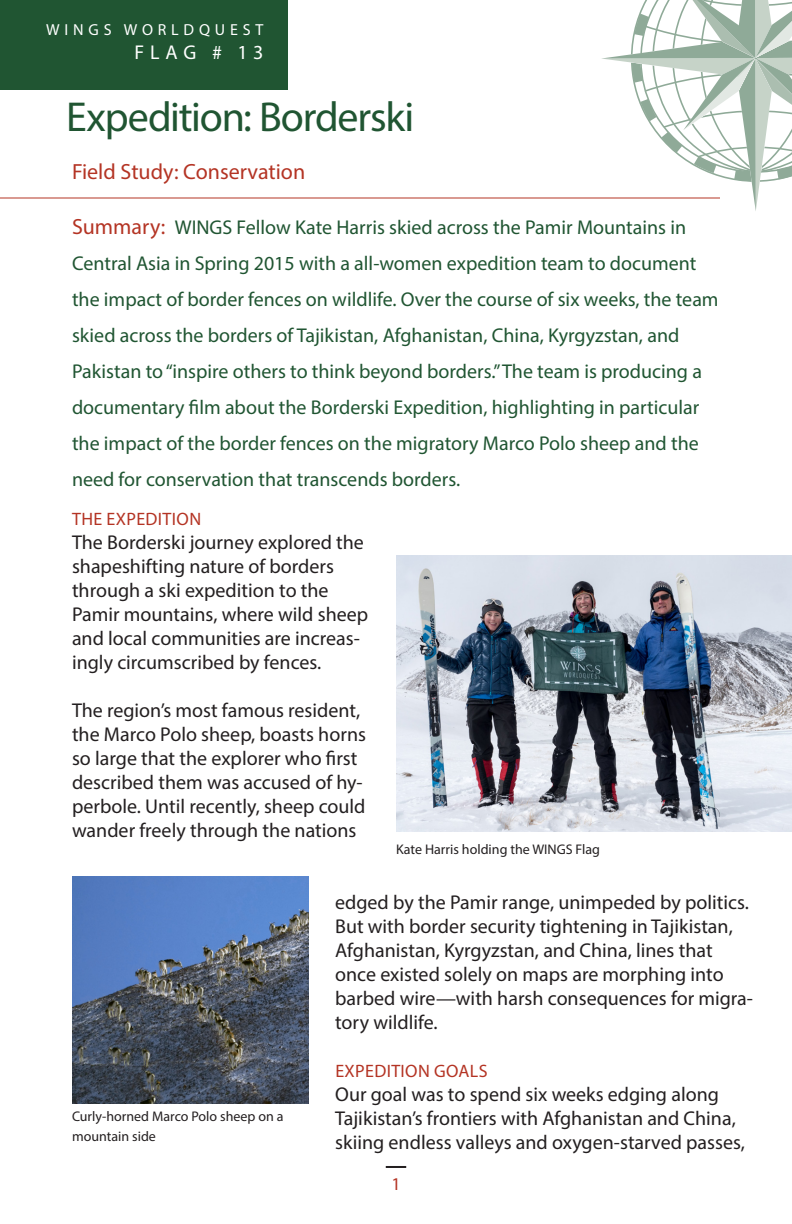
<style>
.page{position:relative;width:792px;height:1224px;background:#fff}
.page>*{position:absolute;margin:0;border:0;box-sizing:border-box;transform-origin:0 0}
._01_Headline_Confide{font:42px "Myriad Pro";letter-spacing:-.03em;color:#205532}
._02_Subhead_Varela{font:22px "Myriad Pro";color:#b43424}
._04_Varela_Paragraph{font:20px/24px "Myriad Pro";color:#231f20}
._03_Giovanni_Italic{font:20px/36px "Myriad Pro";color:#205532}
.t1{font:20px "Myriad Pro";letter-spacing:.29em;color:#fff}
._04_Varela_Paragraph-2{font:18px "Myriad Pro";letter-spacing:.02em;color:#b43424}
.t2{font:16px "Myriad Pro";letter-spacing:.3em;color:#fff}
._05_Univers_Italic_C{font:14px/20px "Myriad Pro";color:#231f20}
.s1{font-size:22px;color:#b43424}
</style>
<div class="page">
<hr style="left:386px;top:1166px;width:20px;height:2px;background:#231f20">
<div style="left:0;top:0;width:288px;height:89px;background:#205532"></div>
<hr style="left:0;top:198px;width:720px;height:1px;background:#b43424">
<img style="left:396px;top:555px;width:396px;height:276px">
<img style="left:72px;top:876px;width:236px;height:228px">
<svg style="left:601px;top:0;width:191px;height:211px"></svg>
<p class="t2" style="left:46px;top:20px;width:219px">WINGS WORLDQUEST</p>
<p class="t1" style="left:134px;top:40px;width:131px">FLAG # 13</p>
<p class="_01_Headline_Confide" style="left:66px;top:91px;width:349px">Expedition: Borderski</p>
<p class="_02_Subhead_Varela" style="left:72px;top:158px;width:235px">Field Study: Conservation</p>
<p class="_03_Giovanni_Italic" style="left:72px;top:209px;width:648px"><span class="s1">Summary:</span> WINGS Fellow Kate Harris skied across the Pamir Mountains in Central Asia in Spring 2015 with a all-women expedition team to document the impact of border fences on wildlife. Over the course of six weeks, the team skied across the borders of Tajikistan, Afghanistan, China, Kyrgyzstan, and Pakistan to “inspire others to think beyond borders.” The team is producing a documentary film about the Borderski Expedition, highlighting in particular the impact of the border fences on the migratory Marco Polo sheep and the need for conservation that transcends borders.</p>
<p class="_04_Varela_Paragraph-2" style="left:72px;top:508px;width:131px">THE EXPEDITION</p>
<p class="_04_Varela_Paragraph" style="left:72px;top:530px;width:298px">The Borderski journey explored the shapeshifting nature of borders through a ski expedition to the Pamir mountains, where wild sheep and local communities are increas&shy;ingly circumscribed by fences.</p>
<p class="_04_Varela_Paragraph" style="left:72px;top:698px;width:296px">The region’s most famous resident, the Marco Polo sheep, boasts horns so large that the explorer who first described them was accused of hy&shy;perbole. Until recently, sheep could wander freely through the nations</p>
<p class="_05_Univers_Italic_C" style="left:72px;top:1107px;width:213px">Curly-horned Marco Polo sheep on a mountain side</p>
<p class="_05_Univers_Italic_C" style="left:396px;top:839px;width:206px">Kate Harris holding the WINGS Flag</p>
<p class="_04_Varela_Paragraph" style="left:335px;top:890px;width:419px">edged by the Pamir range, unimpeded by politics.<br>But with border security tightening in Tajikistan, Afghanistan, Kyrgyzstan, and China, lines that once existed solely on maps are morphing into barbed wire—with harsh consequences for migra&shy;tory wildlife.</p>
<p class="_04_Varela_Paragraph-2" style="left:335px;top:1060px;width:154px">EXPEDITION GOALS</p>
<p class="_04_Varela_Paragraph" style="left:335px;top:1082px;width:411px">Our goal was to spend six weeks edging along<br>Tajikistan’s frontiers with Afghanistan and China, skiing endless valleys and oxygen-starved passes,</p>
<p class="_04_Varela_Paragraph-2" style="left:391px;top:1172px;width:11px">1</p>
</div>
